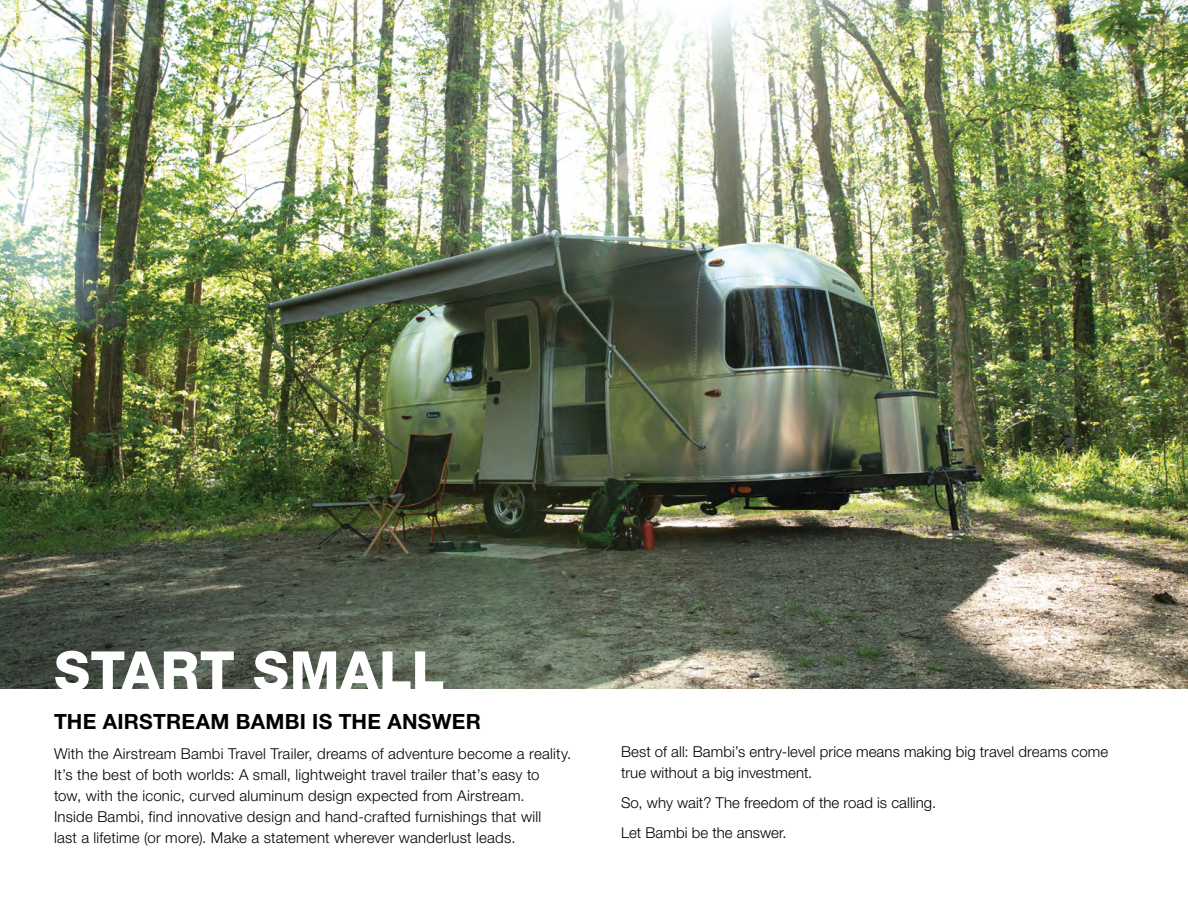
<style>
.page{position:relative;width:1188px;height:918px;background:#fff}
.page>*{position:absolute;margin:0;border:0;box-sizing:border-box;transform-origin:0 0}
.t1{font:800 54px "Helvetica Neue LT Std";letter-spacing:.01em;color:#fff}
.t2{font:700 21px "Helvetica Neue LT Std";letter-spacing:.015em;color:#000}
.t3{font:300 15px/21px "Helvetica Neue LT Std";letter-spacing:.015em;color:#000}
</style>
<div class="page">
<hr style="left:1187px;top:0;width:1px;height:918px;background:#8b8f91">
<img style="left:0;top:0;width:1188px;height:688px">
<h1 class="t1" style="left:54px;top:639px;width:392px">START SMALL</h1>
<h2 class="t2" style="left:54px;top:709px;width:428px">THE AIRSTREAM BAMBI IS THE ANSWER</h2>
<p class="t3" style="left:54px;top:743px;width:519px">With the Airstream Bambi Travel Trailer, dreams of adventure become a reality.<br>It’s the best of both worlds: A small, lightweight travel trailer that’s easy to<br>tow, with the iconic, curved aluminum design expected from Airstream.<br>Inside Bambi, find innovative design and hand-crafted furnishings that will<br>last a lifetime (or more). Make a statement wherever wanderlust leads.</p>
<p class="t3" style="left:621px;top:741px;width:489px">Best of all: Bambi’s entry-level price means making big travel dreams come true without a big investment.</p>
<p class="t3" style="left:621px;top:787px;width:317px;line-height:30px">So, why wait? The freedom of the road is calling.<br>Let Bambi be the answer.</p>
</div>
